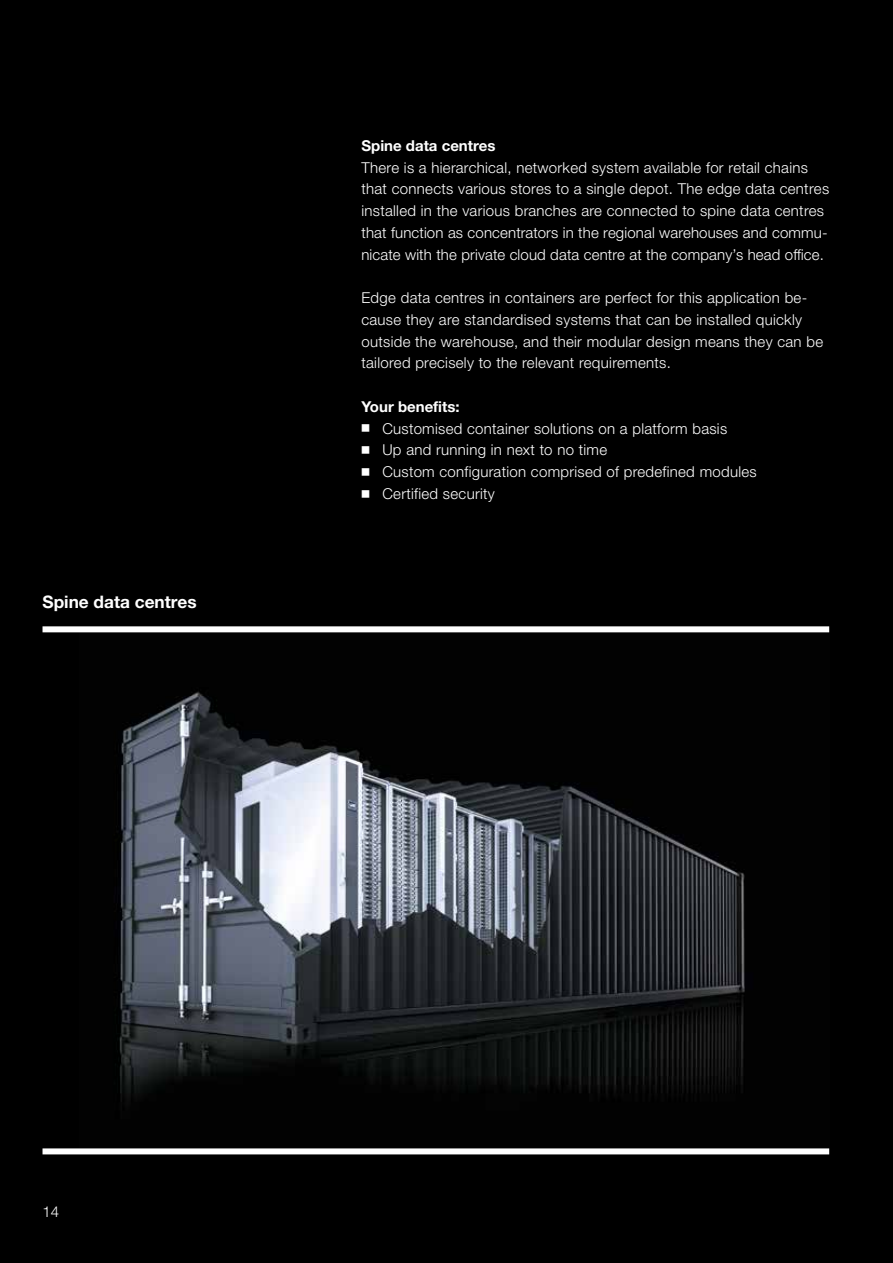
<style>
.page{position:relative;width:893px;height:1263px;background:#000}
.page>*{position:absolute;margin:0;border:0;box-sizing:border-box;transform-origin:0 0}
.t1{font:700 17.25px "Neue Helvetica For Rittal";color:#fff}
.t2{font:300 15px/21.8px "Neue Helvetica For Rittal";letter-spacing:.02em;color:#fff}
.t3{font:700 15px "Neue Helvetica For Rittal";color:#fff}
.s1{font-weight:700}
.s2{font-weight:400}
</style>
<div class="page">
<img style="left:80px;top:632px;width:749px;height:472px">
<div style="left:43px;top:626px;width:786px;height:6px;background:#fff"></div>
<div style="left:43px;top:1148px;width:786px;height:6px;background:#fff"></div>
<p class="t1" style="left:43px;top:591px;width:156px">Spine data centres</p>
<p class="t3" style="left:361px;top:136px;width:136px">Spine data centres</p>
<p class="t2" style="left:361px;top:156px;width:469px">There is a hierarchical, networked system available for retail chains that connects various stores to a single depot. The edge data centres installed in the various branches are connected to spine data centres that function as concentrators in the regional warehouses and commu&shy;nicate with the private cloud data centre at the company’s head office.</p>
<p class="t2" style="left:361px;top:287px;width:463px">Edge data centres in containers are perfect for this application be&shy;cause they are standardised systems that can be installed quickly outside the warehouse, and their modular design means they can be tailored precisely to the relevant requirements.</p>
<p class="t2" style="left:361px;top:396px;width:397px"><span class="s1">Your benefits:<br></span><span class="s2">◾</span> Customised container solutions on a platform basis<br><span class="s2">◾</span> Up and running in next to no time<br><span class="s2">◾</span> Custom configuration comprised of predefined modules <span class="s2">◾</span> Certified security</p>
<p class="t2" style="left:43px;top:1200px;width:18px">14</p>
</div>
